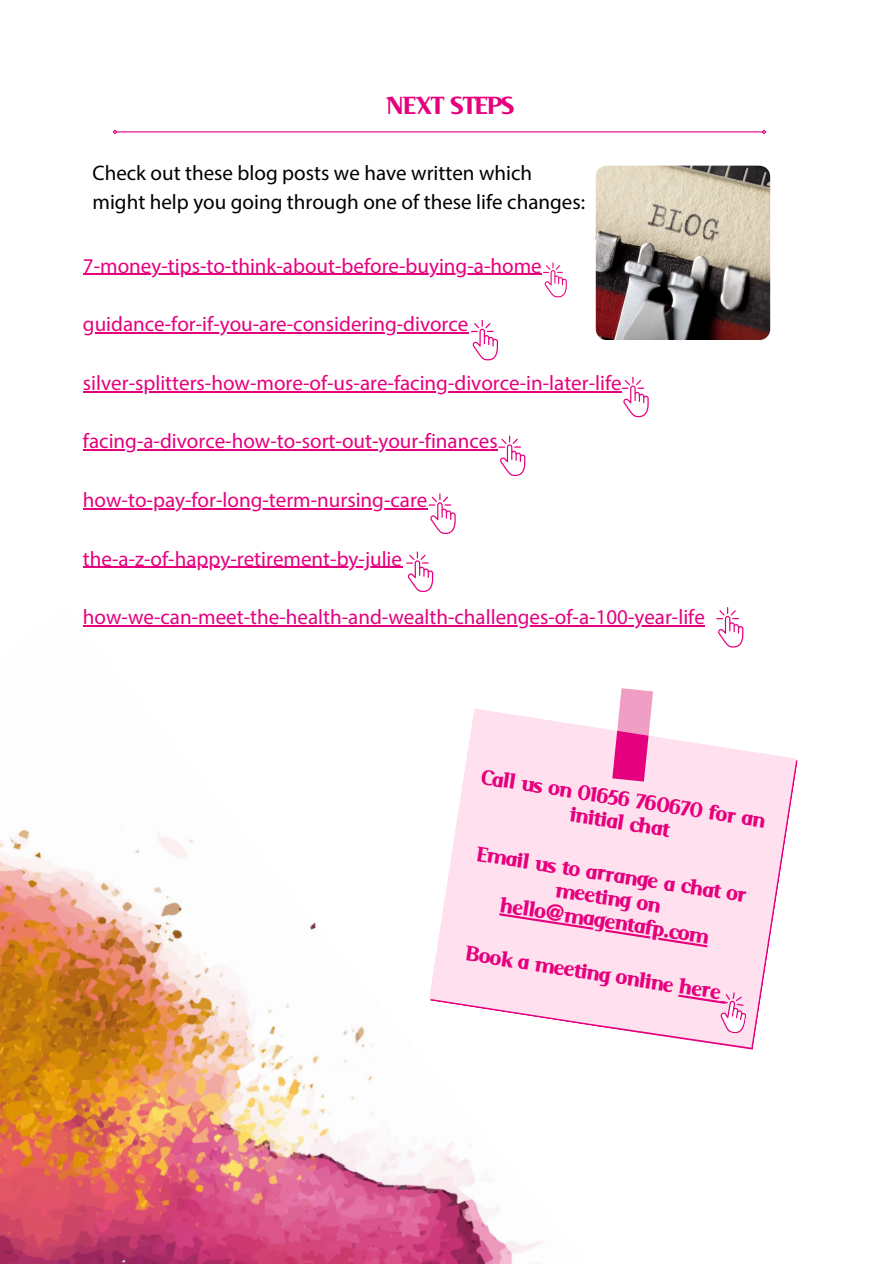
<style>
.page{position:relative;width:894px;height:1264px;background:#fff}
.page>*{position:absolute;margin:0;border:0;box-sizing:border-box;transform-origin:0 0}
.t1{font:900 27px "Serif";letter-spacing:.05em;color:#e6007e}
.t2{font:900 22.95px/23.4px "Serif";color:#e6007e;text-align:center}
.t3{font:21px "Myriad Pro";color:#e6007e}
.t4{font:21px "Myriad Pro";color:#000}
</style>
<div class="page">
<img style="left:0;top:626px;width:654px;height:637px">
<hr style="left:83px;top:274px;width:458px;height:1px;background:#e6007e">
<hr style="left:83px;top:332px;width:385px;height:1px;background:#e6007e">
<hr style="left:83px;top:391px;width:538px;height:1px;background:#e6007e">
<hr style="left:83px;top:449px;width:414px;height:2px;background:#e6007e">
<hr style="left:83px;top:508px;width:344px;height:1px;background:#e6007e">
<hr style="left:83px;top:566px;width:319px;height:2px;background:#e6007e">
<hr style="left:83px;top:625px;width:621px;height:1px;background:#e6007e">
<svg style="left:429px;top:708px;width:367px;height:340px;fill:#ffe0ee"></svg>
<svg style="left:609px;top:686px;width:46px;height:97px"></svg>
<svg style="left:499px;top:913px;width:208px;height:34px;background:#fdd3e7"></svg>
<svg style="left:543px;top:262px;width:23px;height:35px"></svg>
<svg style="left:471px;top:320px;width:27px;height:40px"></svg>
<svg style="left:621px;top:377px;width:27px;height:40px"></svg>
<svg style="left:498px;top:435px;width:27px;height:41px"></svg>
<svg style="left:428px;top:493px;width:27px;height:41px"></svg>
<svg style="left:678px;top:992px;width:70px;height:42px;background:#fccee5"></svg>
<svg style="left:406px;top:551px;width:27px;height:41px"></svg>
<img style="left:595px;top:166px;width:175px;height:174px;border-radius:11px">
<hr style="left:117px;top:131px;width:645px;height:1px;background:#e6007e">
<svg style="left:112px;top:129px;width:6px;height:5px"></svg>
<svg style="left:760px;top:129px;width:7px;height:5px"></svg>
<svg style="left:716px;top:607px;width:27px;height:40px"></svg>
<p class="t1" style="left:386px;top:90px;width:127px">NEXT STEPS</p>
<p class="t4" style="left:92px;top:164px;width:441px">Check out these blog posts we have written which</p>
<p class="t4" style="left:92px;top:194px;width:494px">might help you going through one of these life changes:</p>
<p class="t3" style="left:83px;top:257px;width:460px">7-money-tips-to-think-about-before-buying-a-home</p>
<p class="t3" style="left:83px;top:315px;width:387px">guidance-for-if-you-are-considering-divorce</p>
<p class="t3" style="left:83px;top:374px;width:540px">silver-splitters-how-more-of-us-are-facing-divorce-in-later-life</p>
<p class="t3" style="left:83px;top:433px;width:416px">facing-a-divorce-how-to-sort-out-your-finances</p>
<p class="t3" style="left:83px;top:491px;width:346px">how-to-pay-for-long-term-nursing-care</p>
<p class="t3" style="left:83px;top:550px;width:320px">the-a-z-of-happy-retirement-by-julie</p>
<p class="t3" style="left:83px;top:608px;width:623px">how-we-can-meet-the-health-and-wealth-challenges-of-a-100-year-life</p>
<p class="t2" style="left:484px;top:764px;width:287px;rotate:9deg">Call us on 01656 760670 for an initial chat</p>
<p class="t2" style="left:479px;top:841px;width:273px;rotate:9deg">Email us to arrange a chat or meeting on hello@magentafp.com</p>
<p class="t2" style="left:468px;top:940px;width:258px;rotate:9deg">Book a meeting online here</p>
</div>
